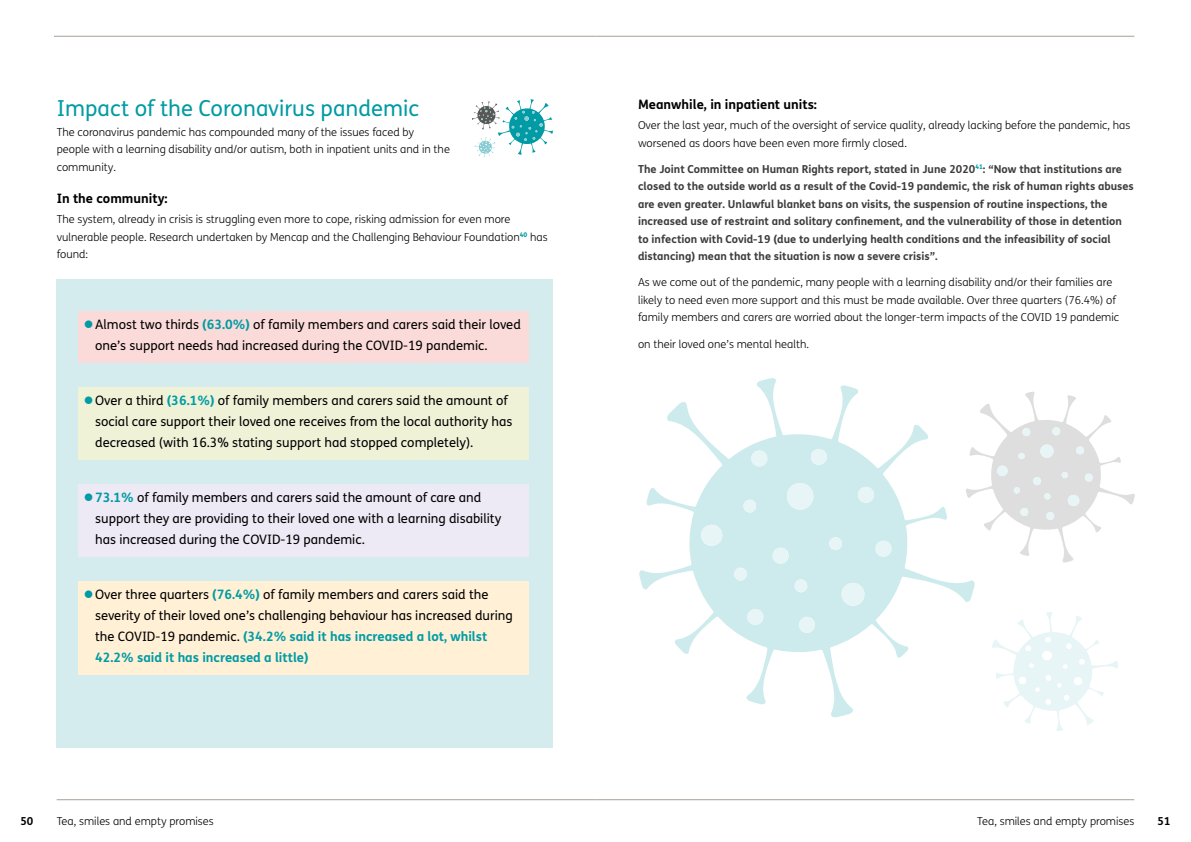
<style>
.page{position:relative;width:1191px;height:842px;background:#fff}
.page>*{position:absolute;margin:0;border:0;box-sizing:border-box;transform-origin:0 0}
.t1{font:22px "FS Mencap";color:#009ba4}
.t2{font:13px/21px "FS Mencap";color:#000}
.t3{font:700 13px "FS Mencap";color:#000}
.t4{font:300 11px/17.5px "FS Mencap";color:#000}
.t5{font:700 11px/17.5px "FS Mencap";color:#3c3c3b}
.t6{font:700 11px "FS Mencap";color:#000}
.s1{color:#009ba4}
.s2{font-weight:700;color:#009ba4}
</style>
<div class="page">
<hr style="left:54px;top:36px;width:541px;height:1px;background:#a89f95">
<hr style="left:595px;top:36px;width:539px;height:1px;background:#a89f95">
<hr style="left:57px;top:799px;width:539px;height:1px;background:#a89f95">
<hr style="left:596px;top:799px;width:538px;height:1px;background:#a89f95">
<div style="left:57px;top:279px;width:496px;height:468px;background:#d5ecee"></div>
<svg style="left:472px;top:99px;width:81px;height:58px"></svg>
<div style="left:78px;top:311px;width:450px;height:51px;background:#fbdbd9"></div>
<div style="left:78px;top:387px;width:450px;height:72px;background:#f0f2d8"></div>
<div style="left:78px;top:484px;width:450px;height:72px;background:#ede9f5"></div>
<div style="left:78px;top:581px;width:450px;height:93px;background:#fff0d6"></div>
<svg style="left:639px;top:378px;width:335px;height:339px"></svg>
<div style="left:787px;top:483px;width:26px;height:27px;background:#e7f5f6;border-radius:50%"></div>
<div style="left:841px;top:583px;width:23px;height:23px;background:#e7f5f6;border-radius:50%"></div>
<svg style="left:701px;top:525px;width:21px;height:21px"></svg>
<div style="left:772px;top:548px;width:16px;height:16px;background:#e7f5f6;border-radius:50%"></div>
<div style="left:799px;top:617px;width:16px;height:16px;background:#e7f5f6;border-radius:50%"></div>
<div style="left:858px;top:487px;width:16px;height:16px;background:#e7f5f6;border-radius:50%"></div>
<div style="left:747px;top:609px;width:16px;height:16px;background:#e7f5f6;border-radius:50%"></div>
<div style="left:875px;top:541px;width:16px;height:16px;background:#e7f5f6;border-radius:50%"></div>
<div style="left:811px;top:449px;width:16px;height:16px;background:#e7f5f6;border-radius:50%"></div>
<svg style="left:751px;top:450px;width:16px;height:17px"></svg>
<div style="left:794px;top:579px;width:13px;height:13px;background:#e7f5f6;border-radius:50%"></div>
<div style="left:734px;top:568px;width:13px;height:13px;background:#e7f5f6;border-radius:50%"></div>
<div style="left:743px;top:500px;width:13px;height:13px;background:#e7f5f6;border-radius:50%"></div>
<div style="left:829px;top:537px;width:13px;height:13px;background:#e7f5f6;border-radius:50%"></div>
<svg style="left:965px;top:391px;width:170px;height:172px"></svg>
<div style="left:1013px;top:487px;width:7px;height:7px;background:#e7f5f6;border-radius:50%"></div>
<div style="left:1044px;top:493px;width:6px;height:7px;background:#e7f5f6;border-radius:50%"></div>
<svg style="left:992px;top:612px;width:126px;height:119px"></svg>
<h1 class="t1" style="left:57px;top:95px;width:364px">Impact of the Coronavirus pandemic</h1>
<p class="t4" style="left:57px;top:124px;width:395px">The coronavirus pandemic has compounded many of the issues faced by people with a learning disability and/or autism, both in inpatient units and in the community.</p>
<p class="t3" style="left:57px;top:190px;width:112px">In the community:</p>
<p class="t4" style="left:57px;top:211px;width:492px">The system, already in crisis is struggling even more to cope, risking admission for even more vulnerable people. Research undertaken by Mencap and the Challenging Behaviour Foundation<sup>40</sup> has found:</p>
<p class="t2" style="left:95px;top:314px;width:427px;text-indent:-11px"><span class="s1">●</span>Almost two thirds <span class="s2">(63.0%)</span> of family members and carers said their loved one’s support needs had increased during the COVID-19 pandemic.</p>
<p class="t2" style="left:95px;top:390px;width:419px;text-indent:-11px"><span class="s1">●</span>Over a third <span class="s2">(36.1%)</span> of family members and carers said the amount of social care support their loved one receives from the local authority has decreased (with 16.3% stating support had stopped completely).</p>
<p class="t2" style="left:95px;top:488px;width:407px;text-indent:-11px"><span class="s1">●</span><span class="s2">73.1%</span> of family members and carers said the amount of care and support they are providing to their loved one with a learning disability has increased during the COVID-19 pandemic.</p>
<p class="t2" style="left:95px;top:585px;width:419px;text-indent:-11px"><span class="s1">●</span>Over three quarters <span class="s2">(76.4%)</span> of family members and carers said the severity of their loved one’s challenging behaviour has increased during the COVID-19 pandemic. <span class="s2">(34.2% said it has increased a lot, whilst 42.2% said it has increased a little)</span></p>
<p class="t3" style="left:638px;top:96px;width:180px">Meanwhile, in inpatient units:</p>
<p class="t4" style="left:638px;top:117px;width:494px">Over the last year, much of the oversight of service quality, already lacking before the pandemic, has worsened as doors have been even more firmly closed.</p>
<p class="t5" style="left:638px;top:160px;width:497px">The Joint Committee on Human Rights report, stated in June 2020<sup>41</sup>: “Now that institutions are closed to the outside world as a result of the Covid-19 pandemic, the risk of human rights abuses are even greater. Unlawful blanket bans on visits, the suspension of routine inspections, the increased use of restraint and solitary confinement, and the vulnerability of those in detention to infection with Covid-19 (due to underlying health conditions and the infeasibility of social distancing) mean that the situation is now a severe crisis”.</p>
<p class="t4" style="left:638px;top:274px;width:483px">As we come out of the pandemic, many people with a learning disability and/or their families are likely to need even more support and this must be made available. Over three quarters (76.4%) of family members and carers are worried about the longer-term impacts of the COVID 19 pandemic</p>
<p class="t4" style="left:638px;top:336px;width:173px">on their loved one’s mental health.</p>
<p class="t6" style="left:20px;top:814px;width:14px">50</p>
<p class="t4" style="left:57px;top:812px;width:159px">Tea, smiles and empty promises</p>
<p class="t4" style="left:977px;top:812px;width:159px">Tea, smiles and empty promises</p>
<p class="t6" style="left:1157px;top:814px;width:14px">51</p>
</div>
